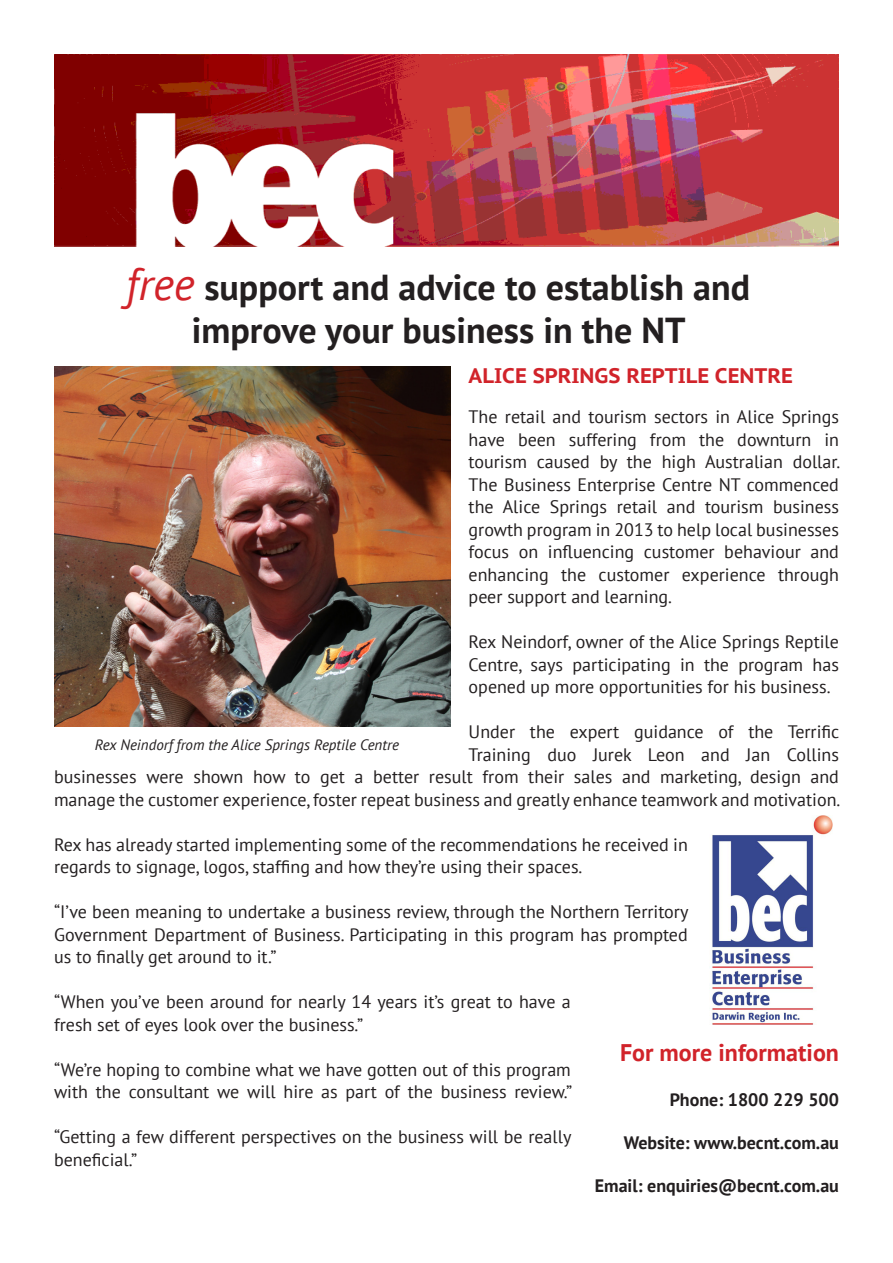
<style>
.page{position:relative;width:893px;height:1263px;background:#fff}
.page>*{position:absolute;margin:0;border:0;box-sizing:border-box;transform-origin:0 0}
.t1{font:700 36px/43.2px "PT Sans";color:#231f20;text-align:center}
.t2{font:700 24px "PT Sans";color:#d1232a}
.t3{font:700 21px "PT Sans Caption";color:#d1232a}
.t4{font:18px/22.5px "PT Sans";color:#231f20}
.t5{font:700 18px "PT Sans";color:#231f20}
.t6{font:italic 15px "PT Sans";color:#231f20}
.s1{font-weight:400;font-style:italic;font-size:45px;color:#d1232a}
</style>
<div class="page">
<img style="left:54px;top:54px;width:785px;height:193px">
<img style="left:712px;top:815px;width:121px;height:210px">
<img style="left:54px;top:366px;width:397px;height:360px">
<h1 class="t1" style="left:126px;top:265px;width:626px"><span class="s1">free</span> support and advice to establish and improve your business in the NT</h1>
<p class="t3" style="left:469px;top:361px;width:326px">ALICE SPRINGS REPTILE CENTRE</p>
<p class="t4" style="left:469px;top:405px;width:373px;text-align:justify">The retail and tourism sectors in Alice Springs have been suffering from the downturn in tourism caused by the high Australian dollar.<br>The Business Enterprise Centre NT commenced the Alice Springs retail and tourism business growth program in 2013 to help local businesses focus on influencing customer behaviour and enhancing the customer experience through peer support and learning.</p>
<p class="t4" style="left:469px;top:630px;width:372px;text-align:justify">Rex Neindorf, owner of the Alice Springs Reptile Centre, says participating in the program has opened up more opportunities for his business.</p>
<p class="t4" style="left:54px;top:720px;width:788px;text-align:right">Under the expert guidance of the Terrific<br>Training duo Jurek Leon and Jan Collins<br>businesses were shown how to get a better result from their sales and marketing, design and manage the customer experience, foster repeat business and greatly enhance teamwork and motivation.</p>
<p class="t4" style="left:54px;top:832px;width:635px">Rex has already started implementing some of the recommendations he received in regards to signage, logos, staffing and how they’re using their spaces.</p>
<p class="t4" style="left:54px;top:900px;width:636px;text-align:justify">“I’ve been meaning to undertake a business review, through the Northern Territory Government Department of Business. Participating in this program has prompted us to finally get around to it.”</p>
<p class="t4" style="left:54px;top:990px;width:518px">“When you’ve been around for nearly 14 years it’s great to have a fresh set of eyes look over the business.”</p>
<p class="t4" style="left:54px;top:1057px;width:520px">“We’re hoping to combine what we have gotten out of this program with the consultant we will hire as part of the business review.”</p>
<p class="t4" style="left:54px;top:1125px;width:519px">“Getting a few different perspectives on the business will be really beneficial.”</p>
<p class="t6" style="left:95px;top:736px;width:306px">Rex Neindorf from the Alice Springs Reptile Centre</p>
<h2 class="t2" style="left:620px;top:1036px;width:220px">For more information</h2>
<p class="t5" style="left:670px;top:1087px;width:171px">Phone: 1800 229 500</p>
<p class="t5" style="left:624px;top:1130px;width:217px">Website: www.becnt.com.au</p>
<p class="t5" style="left:595px;top:1174px;width:246px">Email: enquiries@becnt.com.au</p>
</div>
